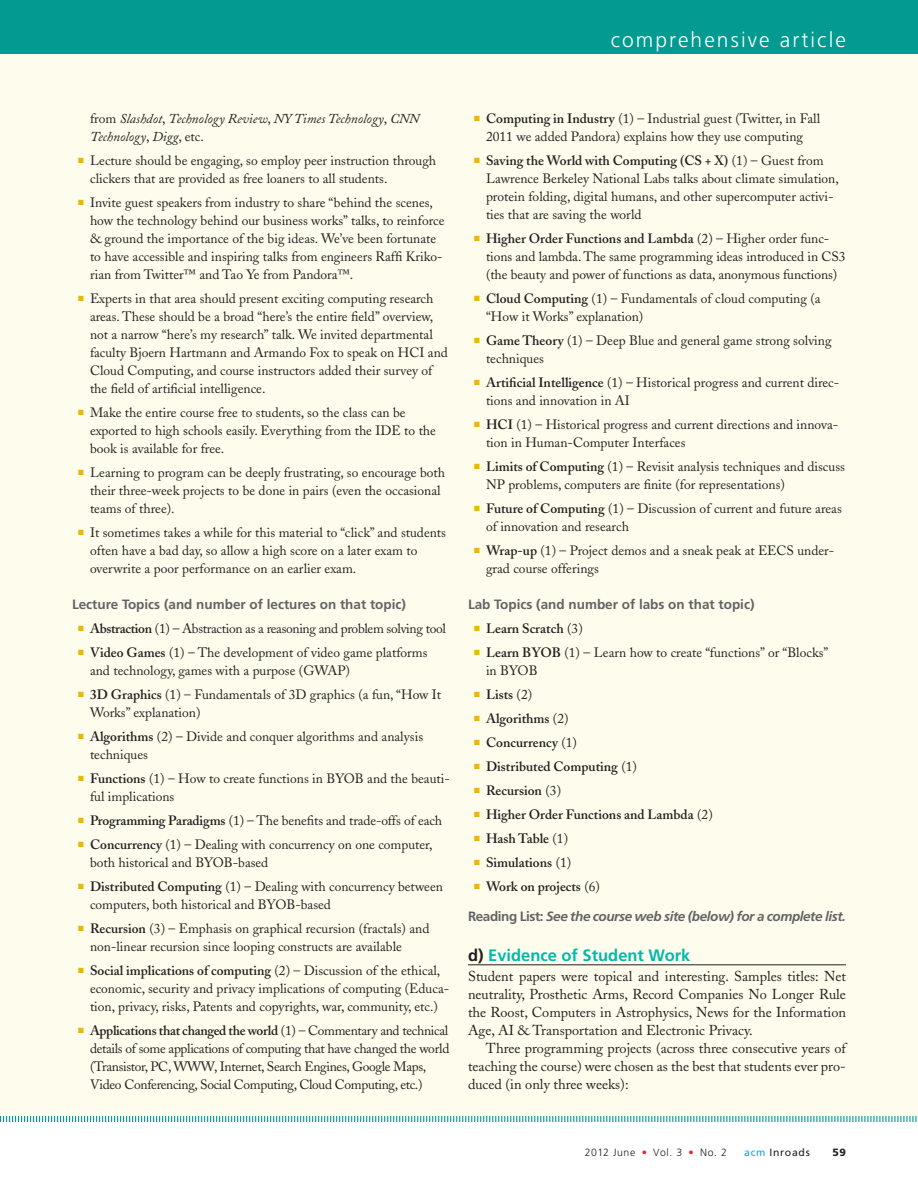
<style>
.page{position:relative;width:918px;height:1188px;background:#fff}
.page>*{position:absolute;margin:0;border:0;box-sizing:border-box;transform-origin:0 0}
.t1{font:300 21px "Frutiger";letter-spacing:.1em;color:#fff}
.t2{font:700 16.5px "Frutiger";color:#03b9ac}
.t3{font:14.25px "Adobe Caslon";color:#231f20}
.t4{font:13.5px/18px "Adobe Caslon";color:#231f20}
.t5{font:13.5px/18px "Adobe Caslon";letter-spacing:-.025em;color:#231f20}
.t6{font:600 13.5px "Adobe Caslon";color:#231f20}
.t7{font:700 13.5px "Frutiger";color:#636366}
.t8{font:italic 13.5px/18px "Adobe Caslon";color:#231f20}
.t9{font:italic 700 13.5px "Frutiger";letter-spacing:-.03em;color:#636366}
.t10{font:300 10.5px "Frutiger";letter-spacing:.06em;color:#231f20}
.t11{font:10.5px "Frutiger";letter-spacing:.07em;color:#231f20}
.t12{font:900 10.5px "Frutiger";color:#231f20}
.s1{font-style:normal}
.s2{color:#e8b809}
.s3{font-weight:600}
.s4{font-weight:400}
.s5{color:#231f20}
.s6{color:#ee1d23}
.s7{color:#00aeef}
</style>
<div class="page">
<svg style="left:0;top:1116px;width:917px;height:6px"></svg>
<div style="left:0;top:0;width:918px;height:54px;background:#029a91"></div>
<div style="left:0;top:54px;width:918px;height:1062px;background:#fefced"></div>
<hr style="left:468px;top:964px;width:378px;height:1px;background:#231f20">
<p class="t1" style="left:611px;top:28px;width:237px">comprehensive article</p>
<p class="t8" style="left:90px;top:110px;width:331px"><span class="s1">from</span> Slashdot<span class="s1">,</span> Technology Review<span class="s1">,</span> NY Times Technology<span class="s1">,</span> CNN<br>Technology<span class="s1">,</span> Digg<span class="s1">, etc.</span></p>
<p class="t4" style="left:90px;top:152px;width:348px;text-indent:-12px"><span class="s2">■</span> Lecture should be engaging, so employ peer instruction through clickers that are provided as free loaners to all students.</p>
<p class="t4" style="left:90px;top:194px;width:356px;text-indent:-12px"><span class="s2">■</span> Invite guest speakers from industry to share “behind the scenes, how the technology behind our business works” talks, to reinforce &amp; ground the importance of the big ideas. We’ve been fortunate to have accessible and inspiring talks from engineers Raffi Kriko&shy;rian from Twitter™ and Tao Ye from Pandora™.</p>
<p class="t4" style="left:90px;top:290px;width:359px;text-indent:-12px"><span class="s2">■</span> Experts in that area should present exciting computing research areas. These should be a broad “here’s the entire field” overview, not a narrow “here’s my research” talk. We invited departmental faculty Bjoern Hartmann and Armando Fox to speak on HCI and Cloud Computing, and course instructors added their survey of the field of artificial intelligence.</p>
<p class="t4" style="left:90px;top:404px;width:348px;text-indent:-12px"><span class="s2">■</span> Make the entire course free to students, so the class can be exported to high schools easily. Everything from the IDE to the book is available for free.</p>
<p class="t4" style="left:90px;top:464px;width:357px;text-indent:-12px"><span class="s2">■</span> Learning to program can be deeply frustrating, so encourage both their three-week projects to be done in pairs (even the occasional teams of three).</p>
<p class="t4" style="left:90px;top:524px;width:358px;text-indent:-12px"><span class="s2">■</span> It sometimes takes a while for this material to “click” and students often have a bad day, so allow a high score on a later exam to overwrite a poor performance on an earlier exam.</p>
<p class="t7" style="left:72px;top:596px;width:336px">Lecture Topics (and number of lectures on that topic)</p>
<p class="t5" style="left:78px;top:620px;width:369px"><span class="s2">■</span> <span class="s3">Abstraction</span> (1) – Abstraction as a reasoning and problem solving tool</p>
<p class="t4" style="left:90px;top:644px;width:339px;text-indent:-12px"><span class="s2">■</span> <span class="s3">Video Games</span> (1) – The development of video game platforms and technology, games with a purpose (GWAP)</p>
<p class="t4" style="left:90px;top:686px;width:353px;text-indent:-12px"><span class="s2">■</span> <span class="s3">3D Graphics</span> (1) – Fundamentals of 3D graphics (a fun, “How It<br>Works” explanation)</p>
<p class="t4" style="left:90px;top:728px;width:335px;text-indent:-12px"><span class="s2">■</span> <span class="s3">Algorithms</span> (2) – Divide and conquer algorithms and analysis techniques</p>
<p class="t4" style="left:90px;top:770px;width:361px;text-indent:-12px"><span class="s2">■</span> <span class="s3">Functions</span> (1) – How to create functions in BYOB and the beauti&shy;ful implications</p>
<p class="t4" style="left:78px;top:812px;width:366px"><span class="s2">■</span> <span class="s3">Programming Paradigms</span> (1) – The benefits and trade-offs of each</p>
<p class="t4" style="left:90px;top:836px;width:344px;text-indent:-12px"><span class="s2">■</span> <span class="s3">Concurrency</span> (1) – Dealing with concurrency on one computer, both historical and BYOB-based</p>
<p class="t4" style="left:90px;top:878px;width:354px;text-indent:-12px"><span class="s2">■</span> <span class="s3">Distributed Computing</span> (1) – Dealing with concurrency between computers, both historical and BYOB-based</p>
<p class="t4" style="left:90px;top:920px;width:341px;text-indent:-12px"><span class="s2">■</span> <span class="s3">Recursion</span> (3) – Emphasis on graphical recursion (fractals) and non-linear recursion since looping constructs are available</p>
<p class="t4" style="left:90px;top:962px;width:361px;text-indent:-12px"><span class="s2">■</span> <span class="s3">Social implications of computing</span> (2) – Discussion of the ethical, economic, security and privacy implications of computing (Educa&shy;tion, privacy, risks, Patents and copyrights, war, community, etc.)</p>
<p class="t5" style="left:90px;top:1022px;width:361px;text-indent:-12px"><span class="s2">■</span> <span class="s3">Applications that changed the world</span> (1) – Commentary and technical details of some applications of computing that have changed the world (Transistor, PC, WWW, Internet, Search Engines, Google Maps, Video Conferencing, Social Computing, Cloud Computing, etc.)</p>
<p class="t4" style="left:474px;top:110px;width:348px;text-align:center"><span class="s2">■</span> <span class="s3">Computing in Industry</span> (1) – Industrial guest (Twitter, in Fall<br>2011 we added Pandora) explains how they use computing</p>
<p class="t4" style="left:486px;top:152px;width:354px;text-indent:-12px"><span class="s2">■</span> <span class="s3">Saving the World with Computing (CS + X)</span> (1) – Guest from Lawrence Berkeley National Labs talks about climate simulation, protein folding, digital humans, and other supercomputer activi&shy;ties that are saving the world</p>
<p class="t4" style="left:486px;top:230px;width:361px;text-indent:-12px"><span class="s2">■</span> <span class="s3">Higher Order Functions and Lambda</span> (2) – Higher order func&shy;tions and lambda. The same programming ideas introduced in CS3 (the beauty and power of functions as data, anonymous functions)</p>
<p class="t4" style="left:486px;top:290px;width:336px;text-indent:-12px"><span class="s2">■</span> <span class="s3">Cloud Computing</span> (1) – Fundamentals of cloud computing (a “How it Works” explanation)</p>
<p class="t4" style="left:486px;top:332px;width:347px;text-indent:-12px"><span class="s2">■</span> <span class="s3">Game Theory</span> (1) – Deep Blue and general game strong solving techniques</p>
<p class="t4" style="left:486px;top:374px;width:355px;text-indent:-12px"><span class="s2">■</span> <span class="s3">Artificial Intelligence</span> (1) – Historical progress and current direc&shy;tions and innovation in AI</p>
<p class="t4" style="left:486px;top:416px;width:354px;text-indent:-12px"><span class="s2">■</span> <span class="s3">HCI</span> (1) – Historical progress and current directions and innova&shy;tion in Human-Computer Interfaces</p>
<p class="t4" style="left:486px;top:458px;width:360px;text-indent:-12px"><span class="s2">■</span> <span class="s3">Limits of Computing</span> (1) – Revisit analysis techniques and discuss<br>NP problems, computers are finite (for representations)</p>
<p class="t4" style="left:486px;top:500px;width:357px;text-indent:-12px"><span class="s2">■</span> <span class="s3">Future of Computing</span> (1) – Discussion of current and future areas of innovation and research</p>
<p class="t4" style="left:486px;top:542px;width:350px;text-indent:-12px"><span class="s2">■</span> <span class="s3">Wrap-up</span> (1) – Project demos and a sneak peak at EECS under&shy;grad course offerings</p>
<p class="t7" style="left:468px;top:596px;width:288px">Lab Topics (and number of labs on that topic)</p>
<p class="t6" style="left:474px;top:620px;width:110px"><span class="s2">■</span> Learn Scratch <span class="s4">(3)</span></p>
<p class="t4" style="left:486px;top:644px;width:344px;text-indent:-12px"><span class="s2">■</span> <span class="s3">Learn BYOB</span> (1) – Learn how to create “functions” or “Blocks” in BYOB</p>
<p class="t6" style="left:474px;top:686px;width:60px"><span class="s2">■</span> Lists <span class="s4">(2)</span></p>
<p class="t6" style="left:474px;top:710px;width:96px"><span class="s2">■</span> Algorithms <span class="s4">(2)</span></p>
<p class="t6" style="left:474px;top:734px;width:105px"><span class="s2">■</span> Concurrency <span class="s4">(1)</span></p>
<p class="t6" style="left:474px;top:758px;width:165px"><span class="s2">■</span> Distributed Computing <span class="s4">(1)</span></p>
<p class="t6" style="left:474px;top:782px;width:89px"><span class="s2">■</span> Recursion <span class="s4">(3)</span></p>
<p class="t6" style="left:474px;top:806px;width:240px"><span class="s2">■</span> Higher Order Functions and Lambda <span class="s4">(2)</span></p>
<p class="t6" style="left:474px;top:830px;width:96px"><span class="s2">■</span> Hash Table <span class="s4">(1)</span></p>
<p class="t6" style="left:474px;top:854px;width:99px"><span class="s2">■</span> Simulations <span class="s4">(1)</span></p>
<p class="t6" style="left:474px;top:878px;width:128px"><span class="s2">■</span> Work on projects <span class="s4">(6)</span></p>
<p class="t9" style="left:468px;top:908px;width:379px"><span class="s1">Reading List:</span> See the course web site (below) for a complete list.</p>
<p class="t2" style="left:468px;top:946px;width:224px"><span class="s5">d)</span> Evidence of Student Work</p>
<p class="t3" style="left:468px;top:968px;width:379px">Student papers were topical and interesting. Samples titles: Net</p>
<p class="t3" style="left:468px;top:986px;width:380px">neutrality, Prosthetic Arms, Record Companies No Longer Rule</p>
<p class="t3" style="left:468px;top:1004px;width:379px">the Roost, Computers in Astrophysics, News for the Information</p>
<p class="t3" style="left:468px;top:1022px;width:286px">Age, AI &amp; Transportation and Electronic Privacy.</p>
<p class="t3" style="left:486px;top:1040px;width:362px">Three programming projects (across three consecutive years of</p>
<p class="t3" style="left:468px;top:1058px;width:379px">teaching the course) were chosen as the best that students ever pro-</p>
<p class="t3" style="left:468px;top:1076px;width:162px">duced (in only three weeks):</p>
<p class="t10" style="left:585px;top:1146px;width:144px">2012 June <span class="s6">•</span> Vol. 3 <span class="s6">•</span> No. 2</p>
<p class="t11" style="left:744px;top:1146px;width:67px"><span class="s7">acm</span> Inroads</p>
<p class="t12" style="left:833px;top:1146px;width:15px">59</p>
</div>
